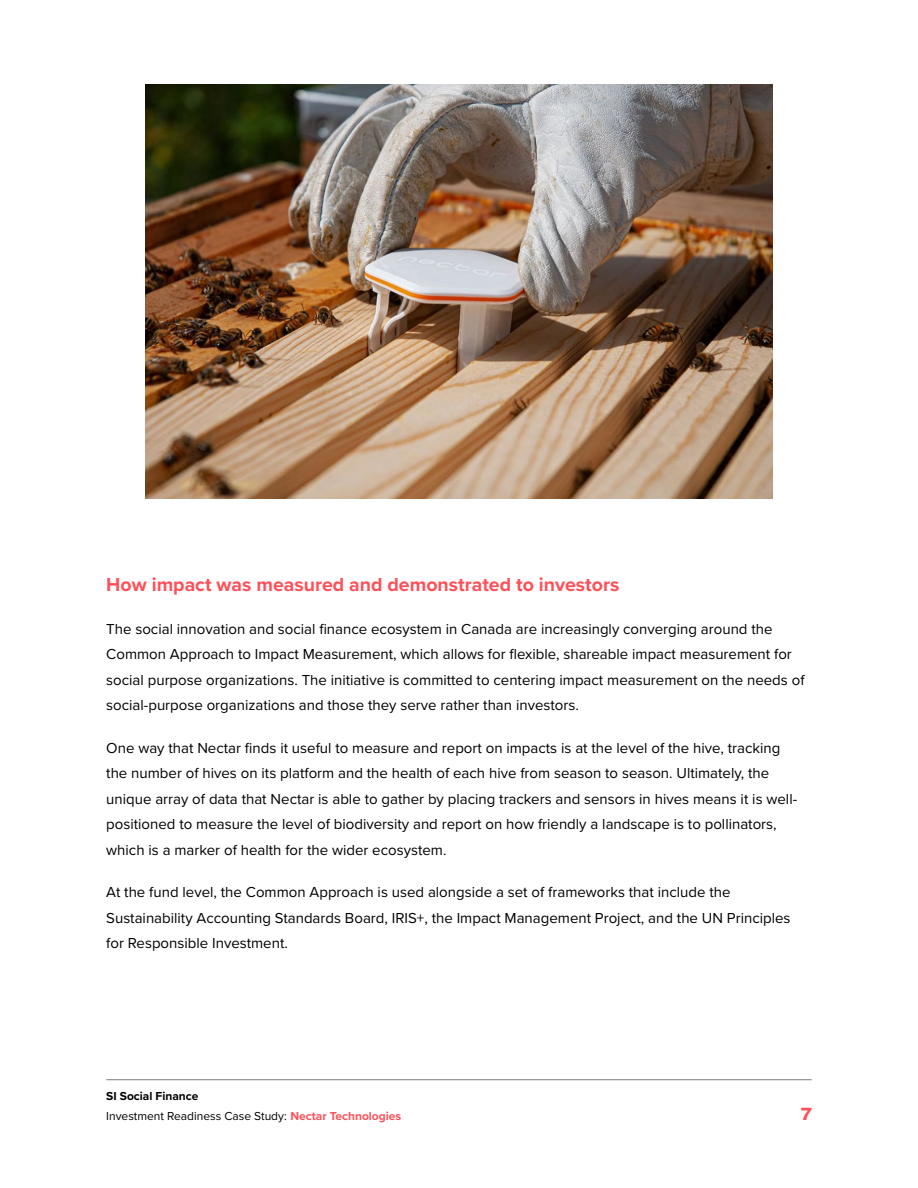
<style>
.page{position:relative;width:918px;height:1188px;background:#fff}
.page>*{position:absolute;margin:0;border:0;box-sizing:border-box;transform-origin:0 0}
.t1{font:700 19.5px "Proxima Nova";color:#ff5059}
.t2{font:15px/25.5px "Proxima Nova";color:#000}
.t3{font:700 15px "Media Sans";color:#ff5059}
.t4{font:12px "Proxima Nova";color:#000}
.t5{font:700 12px "Proxima Nova";color:#000}
.s1{font-weight:700;color:#ff5059}
</style>
<div class="page">
<hr style="left:106px;top:1079px;width:706px;height:1px;background:#797a7d">
<img style="left:146px;top:84px;width:626px;height:415px">
<h1 class="t1" style="left:106px;top:570px;width:515px">How impact was measured and demonstrated to investors</h1>
<p class="t2" style="left:106px;top:615px;width:700px">The social innovation and social finance ecosystem in Canada are increasingly converging around the Common Approach to Impact Measurement, which allows for flexible, shareable impact measurement for social purpose organizations. The initiative is committed to centering impact measurement on the needs of social-purpose organizations and those they serve rather than investors.</p>
<p class="t2" style="left:106px;top:734px;width:692px">One way that Nectar finds it useful to measure and report on impacts is at the level of the hive, tracking the number of hives on its platform and the health of each hive from season to season. Ultimately, the unique array of data that Nectar is able to gather by placing trackers and sensors in hives means it is well&shy;positioned to measure the level of biodiversity and report on how friendly a landscape is to pollinators, which is a marker of health for the wider ecosystem.</p>
<p class="t2" style="left:106px;top:879px;width:686px">At the fund level, the Common Approach is used alongside a set of frameworks that include the<br>Sustainability Accounting Standards Board, IRIS+, the Impact Management Project, and the UN Principles for Responsible Investment.</p>
<p class="t5" style="left:106px;top:1087px;width:94px">SI Social Finance</p>
<p class="t4" style="left:106px;top:1107px;width:296px">Investment Readiness Case Study: <span class="s1">Nectar Technologies</span></p>
<p class="t3" style="left:801px;top:1105px;width:12px">7</p>
</div>
